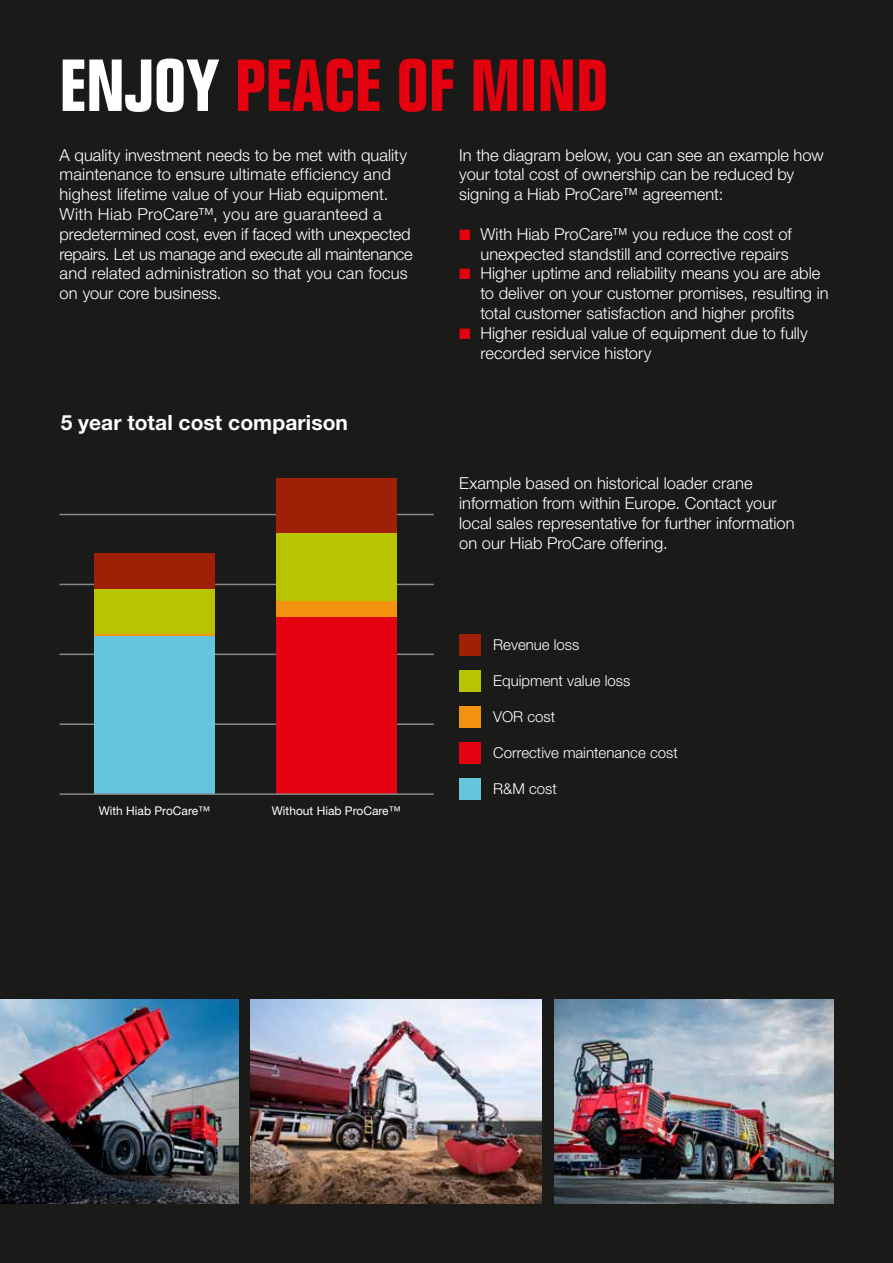
<style>
.page{position:relative;width:893px;height:1263px;background:#1a1a18}
.page>*{position:absolute;margin:0;border:0;box-sizing:border-box;transform-origin:0 0}
.t1{font:700 condensed 72px "Folio Std";color:#e3000f}
.t2{font:700 21px "Helvetica Neue LT Std";letter-spacing:.005em;color:#fff}
.t3{font:300 16.5px/19.8px "Helvetica Neue LT Std";color:#fff}
.t4{font:300 15px "Helvetica Neue LT Std";color:#fff}
.t5{font:12px "Helvetica Neue LT Std";color:#fff}
.s1{color:#fff}
.s2{color:#e3000f}
</style>
<div class="page">
<img style="left:251px;top:999px;width:290px;height:204px">
<img style="left:0;top:999px;width:238px;height:204px">
<img style="left:554px;top:999px;width:279px;height:204px">
<hr style="left:60px;top:514px;width:374px;height:1px;background:#878786">
<hr style="left:60px;top:584px;width:374px;height:1px;background:#878786">
<hr style="left:60px;top:654px;width:374px;height:1px;background:#878786">
<hr style="left:60px;top:723px;width:374px;height:2px;background:#878786">
<div style="left:459px;top:634px;width:21px;height:21px;background:#9f2007"></div>
<div style="left:459px;top:670px;width:21px;height:21px;background:#b8c400"></div>
<div style="left:459px;top:706px;width:21px;height:21px;background:#f3920f"></div>
<div style="left:459px;top:742px;width:21px;height:21px;background:#e3000f"></div>
<div style="left:459px;top:778px;width:21px;height:21px;background:#64c5dd"></div>
<div style="left:276px;top:617px;width:121px;height:177px;background:#e3000f"></div>
<div style="left:276px;top:600px;width:121px;height:17px;background:#f3920f"></div>
<div style="left:276px;top:478px;width:121px;height:55px;background:#9f2007"></div>
<div style="left:276px;top:533px;width:121px;height:68px;background:#b8c400"></div>
<div style="left:94px;top:635px;width:121px;height:159px;background:#64c5dd"></div>
<hr style="left:94px;top:633px;width:121px;height:2px;background:#f3920f">
<div style="left:94px;top:553px;width:121px;height:36px;background:#9f2007"></div>
<div style="left:94px;top:589px;width:121px;height:44px;background:#b8c400"></div>
<hr style="left:60px;top:793px;width:374px;height:2px;background:#878786">
<h1 class="t1" style="left:60px;top:46px;width:550px"><span class="s1">ENJOY</span> PEACE OF MIND</h1>
<p class="t3" style="left:60px;top:144px;width:355px">A quality investment needs to be met with quality maintenance to ensure ultimate efficiency and highest lifetime value of your Hiab equipment.<br>With Hiab ProCare™, you are guaranteed a predetermined cost, even if faced with unexpected repairs. Let us manage and execute all maintenance and related administration so that you can focus on your core business.</p>
<p class="t3" style="left:459px;top:144px;width:366px">In the diagram below, you can see an example how your total cost of ownership can be reduced by signing a Hiab ProCare™ agreement:</p>
<p class="t3" style="left:459px;top:224px;width:334px;text-align:right"><span class="s2">■</span> With Hiab ProCare™ you reduce the cost of unexpected standstill and corrective repairs</p>
<p class="t3" style="left:480px;top:263px;width:350px;text-indent:-21px"><span class="s2">■</span> Higher uptime and reliability means you are able to deliver on your customer promises, resulting in total customer satisfaction and higher profits</p>
<p class="t3" style="left:480px;top:323px;width:329px;text-indent:-21px"><span class="s2">■</span> Higher residual value of equipment due to fully recorded service history</p>
<p class="t2" style="left:61px;top:410px;width:289px">5 year total cost comparison</p>
<p class="t5" style="left:99px;top:804px;width:113px">With Hiab ProCare™</p>
<p class="t5" style="left:272px;top:804px;width:130px">Without Hiab ProCare™</p>
<p class="t3" style="left:459px;top:473px;width:337px">Example based on historical loader crane information from within Europe. Contact your local sales representative for further information on our Hiab ProCare offering.</p>
<p class="t4" style="left:493px;top:636px;width:88px">Revenue loss</p>
<p class="t4" style="left:493px;top:672px;width:138px">Equipment value loss</p>
<p class="t4" style="left:493px;top:708px;width:63px">VOR cost</p>
<p class="t4" style="left:493px;top:743px;width:186px">Corrective maintenance cost</p>
<p class="t4" style="left:493px;top:779px;width:65px">R&amp;M cost</p>
</div>
